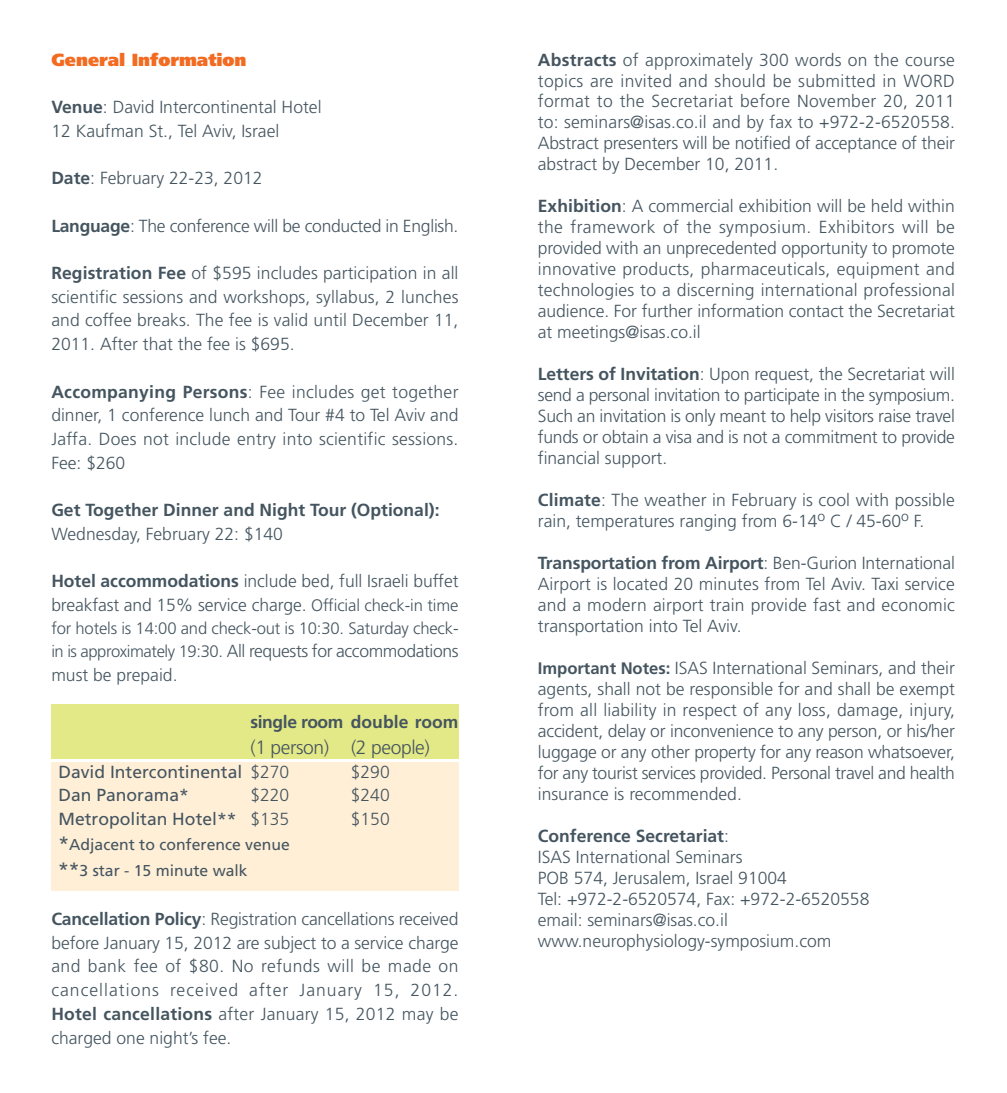
<style>
.page{position:relative;width:1007px;height:1093px;background:#fff}
.page>*{position:absolute;margin:0;border:0;box-sizing:border-box;transform-origin:0 0}
.t1{font:300 19.25px "Frutiger";letter-spacing:-.02em;color:#455560}
.t2{font:300 17.5px/21px "Frutiger";color:#455560;text-align:justify}
.t3{font:700 17.5px/23.6px "Frutiger";color:#455560}
.t4{font:300 17.5px/23.6px "Frutiger";letter-spacing:-.025em;color:#455560}
.t5{font:17.5px "Frutiger";color:#455560}
.t6{font:700 17.5px "Frutiger";letter-spacing:-.02em;color:#455560}
.t7{font:900 17.5px "Frutiger";color:#f36b21}
.t8{font:300 16.62px "Frutiger";letter-spacing:-.01em;color:#455560}
.t9{font:15.75px/25.4px "Frutiger";color:#455560}
.s1{font-weight:700}
.s2{font-weight:300}
.s3{font-size:16.62px}
.s4{font-size:19.25px}
.s5{font-weight:700;font-size:16.62px}
</style>
<div class="page">
<div style="left:51px;top:762px;width:407px;height:129px;background:#ffefd7"></div>
<div style="left:51px;top:704px;width:407px;height:54px;background:#e4e987"></div>
<p class="t7" style="left:51px;top:53px;width:197px">General Information</p>
<p class="t2" style="left:51px;top:97px;width:272px;line-height:23.6px"><span class="s1">Venue</span>: David Intercontinental Hotel<br>12 Kaufman St., Tel Aviv, Israel</p>
<p class="t2" style="left:51px;top:169px;width:213px"><span class="s1">Date</span>: February 22-23, 2012</p>
<p class="t2" style="left:51px;top:216px;width:408px"><span class="s1">Language</span>: The conference will be conducted in English.</p>
<p class="t2" style="left:51px;top:262px;width:408px;line-height:23.6px"><span class="s1">Registration Fee</span> of $595 includes participation in all scientific sessions and workshops, syllabus, 2 lunches and coffee breaks. The fee is valid until December 11, 2011. After that the fee is $695.</p>
<p class="t2" style="left:51px;top:381px;width:408px;line-height:23.6px"><span class="s1">Accompanying Persons</span>: Fee includes get together dinner, 1 conference lunch and Tour #4 to Tel Aviv and Jaffa. Does not include entry into scientific sessions.<br>Fee: $260</p>
<p class="t3" style="left:51px;top:499px;width:389px">Get Together Dinner and Night Tour (Optional):<br><span class="s2">Wednesday, February 22: $140</span></p>
<p class="t2" style="left:51px;top:570px;width:408px;line-height:23.6px"><span class="s1">Hotel accommodations</span> include bed, full Israeli buffet breakfast and 15% service charge. <span class="s3">Official check-in time</span></p>
<p class="t8" style="left:51px;top:621px;width:408px">for hotels is 14:00 and check-out is 10:30. Saturday check-</p>
<p class="t4" style="left:51px;top:641px;width:408px"><span class="s3">in is approximately 19:30.</span> All requests for accommodations must be prepaid.</p>
<p class="t6" style="left:250px;top:715px;width:209px">single room double room</p>
<p class="t1" style="left:250px;top:739px;width:181px">(1 person) (2 people)</p>
<p class="t5" style="left:58px;top:764px;width:232px">David Intercontinental <span class="s2">$270</span></p>
<p class="t2" style="left:351px;top:762px;width:40px">$290</p>
<p class="t5" style="left:58px;top:788px;width:132px">Dan Panorama*</p>
<p class="t2" style="left:250px;top:786px;width:40px">$220</p>
<p class="t2" style="left:351px;top:786px;width:40px">$240</p>
<p class="t5" style="left:58px;top:812px;width:232px">Metropolitan Hotel** <span class="s2">$135</span></p>
<p class="t2" style="left:351px;top:809px;width:40px">$150</p>
<p class="t9" style="left:58px;top:833px;width:233px"><span class="s4">*</span>Adjacent to conference venue <span class="s4">**</span>3 star - 15 minute walk</p>
<p class="t2" style="left:51px;top:908px;width:408px;line-height:23.6px"><span class="s1">Cancellation Policy</span>: Registration cancellations received before January 15, 2012 are subject to a service charge and bank fee of $80. No refunds will be made on cancellations received after January 15, 2012.<br><span class="s1">Hotel cancellations</span> after January 15, 2012 may be charged one night’s fee.</p>
<p class="t2" style="left:537px;top:51px;width:418px"><span class="s1">Abstracts</span> of approximately 300 words on the course topics are invited and should be submitted in WORD format to the Secretariat before November 20, 2011 to: seminars@isas.co.il and by fax to +972-2-6520558.<br>Abstract presenters will be notified of acceptance of their abstract by December 10, 2011.</p>
<p class="t2" style="left:537px;top:196px;width:418px"><span class="s1">Exhibition</span>: A commercial exhibition will be held within the framework of the symposium. Exhibitors will be provided with an unprecedented opportunity to promote innovative products, pharmaceuticals, equipment and technologies to a discerning international professional audience. For further information contact the Secretariat at meetings@isas.co.il</p>
<p class="t2" style="left:537px;top:364px;width:418px"><span class="s1">Letters of Invitation</span>: Upon request, the Secretariat will send a personal invitation to participate in the symposium.<br>Such an invitation is only meant to help visitors raise travel funds or obtain a visa and is not a commitment to provide financial support.</p>
<p class="t2" style="left:537px;top:490px;width:418px"><span class="s1">Climate</span>: The weather in February is cool with possible rain, temperatures ranging from 6-14<sup>o</sup> C / 45-60<sup>o</sup> F.</p>
<p class="t2" style="left:537px;top:553px;width:418px"><span class="s1">Transportation from Airport</span>: Ben-Gurion International Airport is located 20 minutes from Tel Aviv. Taxi service and a modern airport train provide fast and economic transportation into Tel Aviv.</p>
<p class="t2" style="left:537px;top:658px;width:418px"><span class="s5">Important Notes:</span> ISAS International Seminars, and their agents, shall not be responsible for and shall be exempt from all liability in respect of any loss, damage, injury, accident, delay or inconvenience to any person, or his/her luggage or any other property for any reason whatsoever, for any tourist services provided. Personal travel and health insurance is recommended.</p>
<p class="t2" style="left:537px;top:826px;width:333px;text-align:left"><span class="s1">Conference Secretariat</span>:<br>ISAS International Seminars<br>POB 574, Jerusalem, Israel 91004<br>Tel: +972-2-6520574, Fax: +972-2-6520558 email: seminars@isas.co.il www.neurophysiology-symposium.com</p>
</div>
